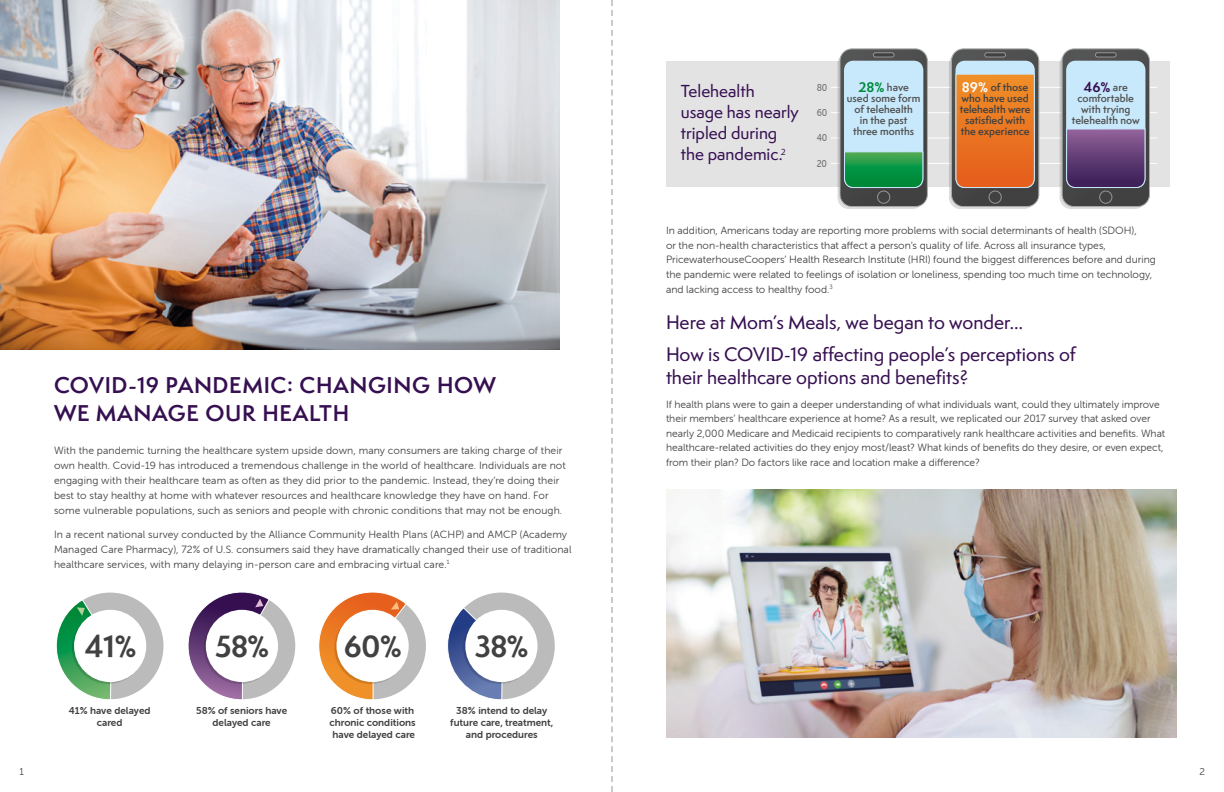
<style>
.page{position:relative;width:1224px;height:792px;background:#fff}
.page>*{position:absolute;margin:0;border:0;box-sizing:border-box;transform-origin:0 0}
.t1{font:700 28.5px "Semplicita Pro";letter-spacing:-.04em;color:#414142}
.t2{font:600 21px/28px "Semplicita Pro";letter-spacing:.03em;color:#360f51}
.t3{font:500 18px/23px "Semplicita Pro";color:#360f51}
.t4{font:500 16px/21px "Semplicita Pro";color:#360f51}
.t5{font:700 13px "Semplicita Pro";color:#360f51}
.t6{font:10.5px/15px "Museo Sans Rounded 300";color:#414142}
.t7{font:10px/12px "Museo Sans Rounded 700";color:#414142;text-align:center}
.t8{font:600 10px/11px "Semplicita Pro";color:#515252;text-align:center}
.t9{font:600 10px/11px "Semplicita Pro";color:#414142;text-align:center}
.t10{font:10px "Museo Sans Rounded 500";color:#737475;scale:.88 1}
.t11{font:10px "Museo Sans Rounded 300";color:#414142}
.s1{font-weight:700;font-size:13px;color:#008839}
.s2{font-weight:700;font-size:13px;color:#fff}
.s3{font-weight:600;font-size:10px;color:#515252}
</style>
<div class="page">
<div style="left:666px;top:61px;width:504px;height:126px;background:#e3e3e4"></div>
<img style="left:0;top:0;width:560px;height:349px">
<img style="left:666px;top:489px;width:510px;height:249px">
<svg style="left:612px;top:0;width:1px;height:792px"></svg>
<hr style="left:831px;top:138px;width:326px;height:1px;background:#fff">
<hr style="left:831px;top:163px;width:326px;height:1px;background:#fff">
<hr style="left:831px;top:87px;width:326px;height:1px;background:#fff">
<hr style="left:831px;top:112px;width:326px;height:1px;background:#fff">
<svg style="left:837px;top:52px;width:87px;height:157px"></svg>
<svg style="left:949px;top:52px;width:86px;height:157px"></svg>
<svg style="left:1060px;top:52px;width:86px;height:157px"></svg>
<div style="left:57px;top:593px;width:107px;height:106px;background:#bbbbbc;border-radius:50%"></div>
<div style="left:448px;top:593px;width:107px;height:106px;background:#bbbbbc;border-radius:50%"></div>
<div style="left:189px;top:593px;width:106px;height:106px;background:#bbbbbc;border-radius:50%"></div>
<svg style="left:188px;top:592px;width:82px;height:108px"></svg>
<div style="left:319px;top:593px;width:107px;height:106px;background:#bbbbbc;border-radius:50%"></div>
<svg style="left:318px;top:592px;width:89px;height:108px"></svg>
<svg style="left:447px;top:332px;width:57px;height:368px"></svg>
<svg style="left:463px;top:612px;width:73px;height:72px"></svg>
<svg style="left:204px;top:612px;width:72px;height:72px"></svg>
<svg style="left:334px;top:612px;width:73px;height:72px"></svg>
<svg style="left:840px;top:49px;width:87px;height:158px;background:#85afa9"></svg>
<div style="left:74px;top:610px;width:72px;height:72px;background:#fff;border-radius:50%"></div>
<svg style="left:55px;top:332px;width:57px;height:368px"></svg>
<div style="left:465px;top:610px;width:73px;height:72px;background:#fff;border-radius:50%"></div>
<div style="left:206px;top:610px;width:72px;height:72px;background:#fff;border-radius:50%"></div>
<div style="left:336px;top:610px;width:73px;height:72px;background:#fff;border-radius:50%"></div>
<svg style="left:951px;top:49px;width:88px;height:158px;background:#be7946"></svg>
<svg style="left:1062px;top:49px;width:87px;height:158px;background:#8889a2"></svg>
<p class="t2" style="left:54px;top:371px;width:443px">COVID-19 PANDEMIC: CHANGING HOW<br>WE MANAGE OUR HEALTH</p>
<p class="t6" style="left:54px;top:443px;width:513px">With the pandemic turning the healthcare system upside down, many consumers are taking charge of their own health. Covid-19 has introduced a tremendous challenge in the world of healthcare. Individuals are not engaging with their healthcare team as often as they did prior to the pandemic. Instead, they’re doing their best to stay healthy at home with whatever resources and healthcare knowledge they have on hand. For some vulnerable populations, such as seniors and people with chronic conditions that may not be enough.</p>
<p class="t6" style="left:54px;top:527px;width:519px">In a recent national survey conducted by the Alliance Community Health Plans (ACHP) and AMCP (Academy<br>Managed Care Pharmacy), 72% of U.S. consumers said they have dramatically changed their use of traditional healthcare services, with many delaying in-person care and embracing virtual care.<sup>1</sup></p>
<p class="t1" style="left:85px;top:625px;width:53px">41%</p>
<p class="t1" style="left:215px;top:625px;width:56px">58%</p>
<p class="t1" style="left:344px;top:625px;width:60px">60%</p>
<p class="t1" style="left:475px;top:625px;width:55px">38%</p>
<p class="t7" style="left:69px;top:704px;width:83px">41% have delayed cared</p>
<p class="t7" style="left:196px;top:704px;width:93px">58% of seniors have delayed care</p>
<p class="t7" style="left:329px;top:704px;width:88px">60% of those with chronic conditions have delayed care</p>
<p class="t7" style="left:450px;top:704px;width:104px">38% intend to delay future care, treatment, and procedures</p>
<p class="t4" style="left:681px;top:80px;width:120px">Telehealth usage has nearly tripled during the pandemic.<sup>2</sup></p>
<p class="t10" style="left:817px;top:82px;width:14px">80</p>
<p class="t10" style="left:817px;top:107px;width:14px">60</p>
<p class="t10" style="left:817px;top:132px;width:14px">40</p>
<p class="t10" style="left:817px;top:158px;width:13px">20</p>
<p class="t8" style="left:847px;top:81px;width:75px"><span class="s1">28%</span> have used some form of telehealth<br>in the past three months</p>
<p class="t9" style="left:960px;top:81px;width:72px"><span class="s2">89%</span> of those who have used telehealth were satisfied with the experience</p>
<p class="t5" style="left:1084px;top:77px;width:45px">46% <span class="s3">are</span></p>
<p class="t8" style="left:1072px;top:92px;width:70px">comfortable with trying telehealth now</p>
<p class="t6" style="left:666px;top:223px;width:491px;line-height:14.6px">In addition, Americans today are reporting more problems with social determinants of health (SDOH),<br>or the non-health characteristics that affect a person’s quality of life. Across all insurance types, PricewaterhouseCoopers’ Health Research Institute (HRI) found the biggest differences before and during the pandemic were related to feelings of isolation or loneliness, spending too much time on technology, and lacking access to healthy food.<sup>3</sup></p>
<p class="t3" style="left:666px;top:311px;width:359px">Here at Mom’s Meals, we began to wonder…</p>
<p class="t3" style="left:666px;top:343px;width:411px">How is COVID-19 affecting people’s perceptions of their healthcare options and benefits?</p>
<p class="t6" style="left:666px;top:397px;width:501px;line-height:14.5px">If health plans were to gain a deeper understanding of what individuals want, could they ultimately improve their members’ healthcare experience at home? As a result, we replicated our 2017 survey that asked over nearly 2,000 Medicare and Medicaid recipients to comparatively rank healthcare activities and benefits. What healthcare-related activities do they enjoy most/least? What kinds of benefits do they desire, or even expect, from their plan? Do factors like race and location make a difference?</p>
<p class="t11" style="left:19px;top:766px;width:6px">1</p>
<p class="t11" style="left:1200px;top:766px;width:7px">2</p>
</div>
